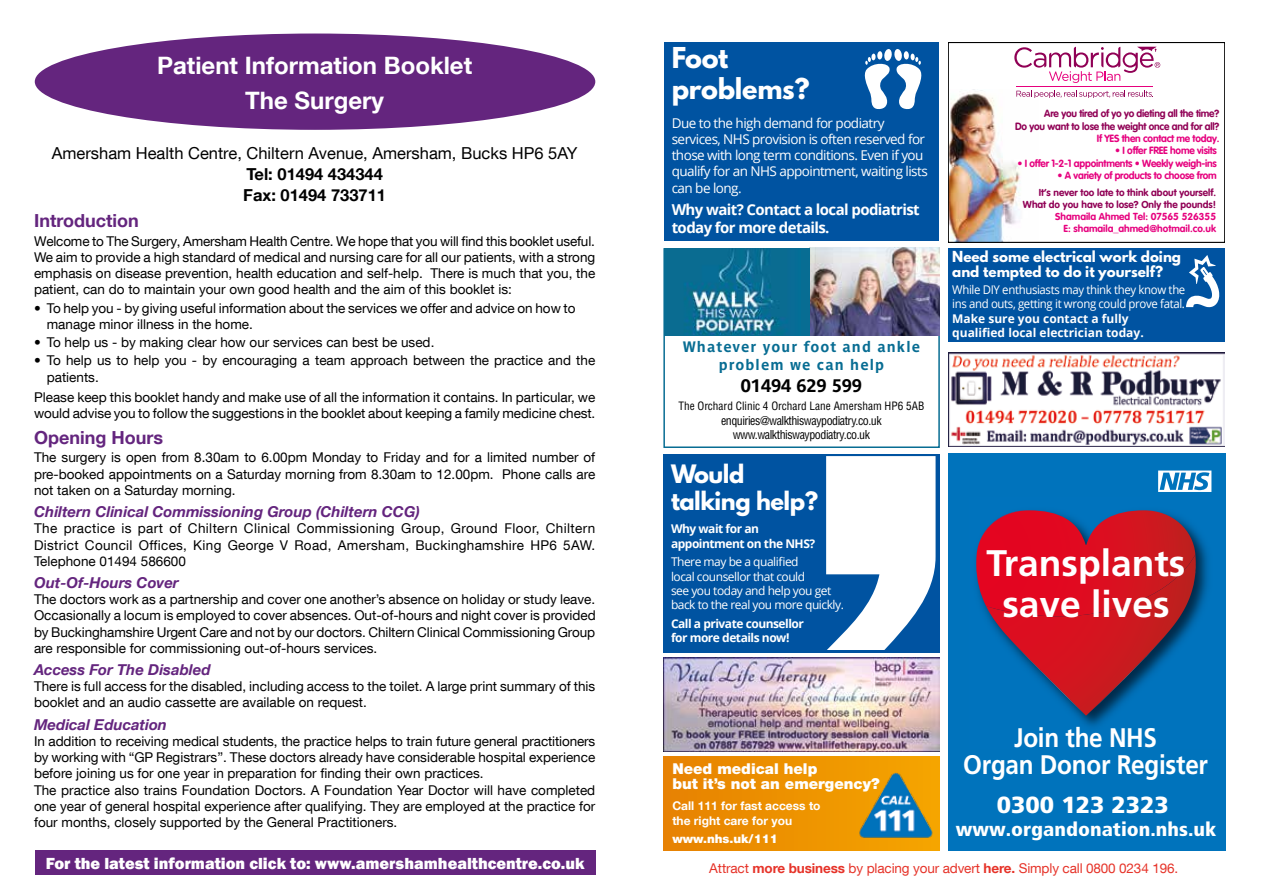
<style>
.page{position:relative;width:1263px;height:893px;background:#fff}
.page>*{position:absolute;margin:0;border:0;box-sizing:border-box;transform-origin:0 0}
.t1{font:700 36.9px/40.8px "Frutiger";color:#fff;text-align:center}
.t2{font:700 26.85px/26.8px "Frutiger";letter-spacing:-.01em;color:#fff;text-align:center;scale:.9 1}
.t3{font:700 25.5px/30.6px "League Spartan";letter-spacing:-.01em;color:#fff}
.t4{font:700 24px/35.2px "Helvetica Neue LT Com";color:#fff;text-align:center}
.t5{font:900 23.25px "Frutiger";color:#fff}
.t6{font:700 22.5px/27px "League Spartan";letter-spacing:-.02em;color:#fff}
.t7{font:900 condensed 19.35px "Frutiger";color:#fff;scale:1.08 1}
.t8{font:700 18px "Helvetica Neue LT Com";color:#64257e}
.t9{font:700 18px "Parisine";color:#000}
.t10{font:800 16.5px "Franklin Gothic";color:#fff}
.t11{font:16.5px "Helvetica Neue LT Com";color:#000}
.t12{font:700 16.5px/21px "Helvetica Neue LT Com";color:#000}
.t13{font:italic 700 15px "Helvetica Neue LT Com";color:#64257e}
.t14{font:700 15px/18px "Open Sans";letter-spacing:-.04em;color:#fff}
.t15{font:700 15px/18px "Parisine";letter-spacing:.075em;color:#086d93;text-align:center}
.t16{font:900 15px/15px "Helvetica Neue";color:#fff}
.t17{font:13.5px/16.2px "Helvetica Neue LT Com";color:#000}
.t18{font:13.5px/16.2px "Open Sans";letter-spacing:-.04em;color:#fff}
.t19{font:13.5px "Helvetica Neue LT Com";letter-spacing:-.01em;color:#e63329}
.t20{font:700 13.5px/15px "League Spartan";color:#fff}
.t21{font:12px/14.4px "Open Sans";letter-spacing:-.04em;color:#fff}
.t22{font:12px/13.5px "Open Sans";letter-spacing:-.04em;color:#fff;scale:.95 1}
.t23{font:700 12px/14.4px "Open Sans";letter-spacing:-.04em;color:#fff}
.t24{font:condensed 12px/14.4px "Helvetica";letter-spacing:-.04em;color:#000;text-align:center}
.t25{font:700 12px/13.5px "Open Sans";color:#fff}
.t26{font:700 12px/14.4px "Helvetica Neue LT Com";color:#fff}
.t27{font:900 12px "Helvetica Neue LT Com";color:#fff}
.t28{font:condensed 11.25px "Helvetica";color:#000}
.t29{font:700 10.35px "VAG Rounded";letter-spacing:-.02em;color:#e6007e}
.t30{font:700 10.35px/12.3px "VAG Rounded";letter-spacing:-.02em;color:#900055;text-align:right}
.t31{font:700 10.05px/12px "VAG Rounded";color:#900055;text-align:right}
.t32{font:700 10.05px/12px "VAG Rounded";color:#e6007e;text-align:right}
.t33{font:700 9px "Helvetica Neue LT Com";color:#fff}
.s1{font-weight:700}
</style>
<div class="page">
<div style="left:35px;top:850px;width:560px;height:25px;background:#64257e"></div>
<div style="left:35px;top:34px;width:560px;height:96px;background:#64257e;border-radius:50%"></div>
<div style="left:663px;top:248px;width:277px;height:200px;border:2px solid #086d93"></div>
<div style="left:664px;top:43px;width:274px;height:198px;background:#0053a1"></div>
<svg style="left:864px;top:49px;width:58px;height:61px"></svg>
<img style="left:810px;top:248px;width:130px;height:88px">
<div style="left:665px;top:248px;width:145px;height:88px;background:#086d93"></div>
<img style="left:684px;top:248px;width:99px;height:87px">
<div style="left:663px;top:454px;width:277px;height:199px;background:#0053a1"></div>
<svg style="left:826px;top:456px;width:109px;height:194px"></svg>
<img style="left:663px;top:658px;width:277px;height:93px">
<div style="left:663px;top:757px;width:277px;height:93px;background:linear-gradient(to right,#e78101,#f5a600)"></div>
<img style="left:857px;top:771px;width:78px;height:69px">
<img style="left:950px;top:89px;width:70px;height:151px">
<svg style="left:1014px;top:47px;width:146px;height:36px"></svg>
<hr style="left:1016px;top:86px;width:137px;height:1px;background:#e6007d">
<svg style="left:1016px;top:90px;width:137px;height:8px"></svg>
<div style="left:948px;top:43px;width:277px;height:199px;border:1px solid #000"></div>
<div style="left:948px;top:248px;width:277px;height:94px;background:#0053a1"></div>
<svg style="left:1186px;top:255px;width:34px;height:52px"></svg>
<img style="left:948px;top:353px;width:277px;height:94px">
<svg style="left:948px;top:453px;width:277px;height:397px;background:#3d568e"></svg>
<h3 class="t4" style="left:157px;top:47px;width:317px">Patient Information Booklet<br>The Surgery</h3>
<p class="t11" style="left:52px;top:143px;width:527px">Amersham Health Centre, Chiltern Avenue, Amersham, Bucks HP6 5AY</p>
<p class="t12" style="left:243px;top:164px;width:144px">Tel: 01494 434344<br>Fax: 01494 733711</p>
<h3 class="t8" style="left:34px;top:210px;width:106px">Introduction</h3>
<p class="t17" style="left:34px;top:232px;width:563px;text-align:justify">Welcome to The Surgery, Amersham Health Centre. We hope that you will find this booklet useful.<br>We aim to provide a high standard of medical and nursing care for all our patients, with a strong emphasis on disease prevention, health education and self-help. There is much that you, the patient, can do to maintain your own good health and the aim of this booklet is:</p>
<p class="t17" style="left:47px;top:299px;width:530px;text-indent:-13px">• To help you - by giving useful information about the services we offer and advice on how to manage minor illness in the home.</p>
<p class="t17" style="left:34px;top:334px;width:402px">• To help us - by making clear how our services can best be used.</p>
<p class="t17" style="left:47px;top:352px;width:550px;text-indent:-13px">• To help us to help you - by encouraging a team approach between the practice and the patients.</p>
<p class="t17" style="left:34px;top:389px;width:563px">Please keep this booklet handy and make use of all the information it contains. In particular, we would advise you to follow the suggestions in the booklet about keeping a family medicine chest.</p>
<h3 class="t8" style="left:34px;top:426px;width:131px">Opening Hours</h3>
<p class="t17" style="left:34px;top:449px;width:563px;text-align:justify">The surgery is open from 8.30am to 6.00pm Monday to Friday and for a limited number of pre-booked appointments on a Saturday morning from 8.30am to 12.00pm. Phone calls are not taken on a Saturday morning.</p>
<p class="t13" style="left:34px;top:502px;width:387px">Chiltern Clinical Commissioning Group (Chiltern CCG)</p>
<p class="t17" style="left:34px;top:520px;width:563px;text-align:justify">The practice is part of Chiltern Clinical Commissioning Group, Ground Floor, Chiltern District Council Offices, King George V Road, Amersham, Buckinghamshire HP6 5AW.<br>Telephone 01494 586600</p>
<p class="t13" style="left:34px;top:573px;width:146px">Out-Of-Hours Cover</p>
<p class="t17" style="left:34px;top:591px;width:563px;text-align:justify">The doctors work as a partnership and cover one another’s absence on holiday or study leave.<br>Occasionally a locum is employed to cover absences. Out-of-hours and night cover is provided by Buckinghamshire Urgent Care and not by our doctors. Chiltern Clinical Commissioning Group are responsible for commissioning out-of-hours services.</p>
<p class="t13" style="left:34px;top:660px;width:178px">Access For The Disabled</p>
<p class="t17" style="left:34px;top:678px;width:563px">There is full access for the disabled, including access to the toilet. A large print summary of this booklet and an audio cassette are available on request.</p>
<p class="t13" style="left:34px;top:715px;width:135px">Medical Education</p>
<p class="t17" style="left:34px;top:733px;width:563px">In addition to receiving medical students, the practice helps to train future general practitioners by working with “GP Registrars”. These doctors already have considerable hospital experience before joining us for one year in preparation for finding their own practices.<br>The practice also trains Foundation Doctors. A Foundation Year Doctor will have completed one year of general hospital experience after qualifying. They are employed at the practice for four months, closely supported by the General Practitioners.</p>
<p class="t10" style="left:46px;top:852px;width:540px">For the latest information click to: www.amershamhealthcentre.co.uk</p>
<p class="t33" style="left:665px;top:42px;width:19px">FBS</p>
<h3 class="t3" style="left:672px;top:42px;width:139px">Foot problems?</h3>
<p class="t18" style="left:672px;top:114px;width:258px">Due to the high demand for podiatry services, NHS provision is often reserved for those with long term conditions. Even if you qualify for an NHS appointment, waiting lists can be long.</p>
<p class="t14" style="left:672px;top:200px;width:250px">Why wait? Contact a local podiatrist today for more details.</p>
<p class="t15" style="left:683px;top:337px;width:239px">Whatever your foot and ankle problem we can help</p>
<h3 class="t9" style="left:741px;top:375px;width:122px">01494 629 599</h3>
<p class="t28" style="left:678px;top:399px;width:247px">The Orchard Clinic 4 Orchard Lane Amersham HP6 5AB</p>
<p class="t24" style="left:721px;top:413px;width:162px">enquiries@walkthiswaypodiatry.co.uk www.walkthiswaypodiatry.co.uk</p>
<h3 class="t6" style="left:671px;top:460px;width:149px">Would talking help?</h3>
<p class="t23" style="left:671px;top:521px;width:146px">Why wait for an appointment on the NHS?</p>
<p class="t21" style="left:671px;top:554px;width:174px">There may be a qualified<br>local counsellor that could<br>see you today and help you get back to the real you more quickly.</p>
<p class="t23" style="left:671px;top:616px;width:134px">Call a private counsellor for more details now!</p>
<p class="t30" style="left:1015px;top:107px;width:206px">Are you tired of yo yo dieting all the time?<br>Do you want to lose the weight once and for all?</p>
<p class="t29" style="left:1097px;top:132px;width:124px">If YES then contact me today.</p>
<p class="t29" style="left:1115px;top:145px;width:103px">• I offer FREE home visits</p>
<p class="t29" style="left:1017px;top:157px;width:201px">• I offer 1-2-1 appointments • Weekly weigh-ins</p>
<p class="t29" style="left:1058px;top:169px;width:161px">• A variety of products to choose from</p>
<p class="t31" style="left:1023px;top:187px;width:195px">It’s never too late to think about yourself.<br>What do you have to lose? Only the pounds!</p>
<p class="t32" style="left:1055px;top:211px;width:162px">Shamaila Ahmed Tel: 07565 526355<br>E: shamaila_ahmed@hotmail.co.uk</p>
<p class="t20" style="left:952px;top:249px;width:230px">Need some electrical work doing and tempted to do it yourself?</p>
<p class="t22" style="left:952px;top:283px;width:247px">While DIY enthusiasts may think they know the ins and outs, getting it wrong could prove fatal.</p>
<p class="t25" style="left:952px;top:312px;width:193px">Make sure you contact a fully qualified local electrician today.</p>
<h1 class="t1" style="left:987px;top:543px;width:200px">Transplants save lives</h1>
<p class="t16" style="left:672px;top:761px;width:209px">Need medical help<br>but it’s not an emergency?</p>
<p class="t26" style="left:672px;top:798px;width:150px">Call 111 for fast access to the right care for you</p>
<p class="t27" style="left:672px;top:832px;width:107px">www.nhs.uk/111</p>
<h2 class="t2" style="left:963px;top:724px;width:274px">Join the NHS<br>Organ Donor Register</h2>
<h3 class="t5" style="left:997px;top:790px;width:174px">0300 123 2323</h3>
<h3 class="t7" style="left:956px;top:817px;width:243px">www.organdonation.nhs.uk</h3>
<p class="t19" style="left:709px;top:860px;width:470px">Attract <span class="s1">more business</span> by placing your advert <span class="s1">here.</span> Simply call 0800 0234 196.</p>
</div>
